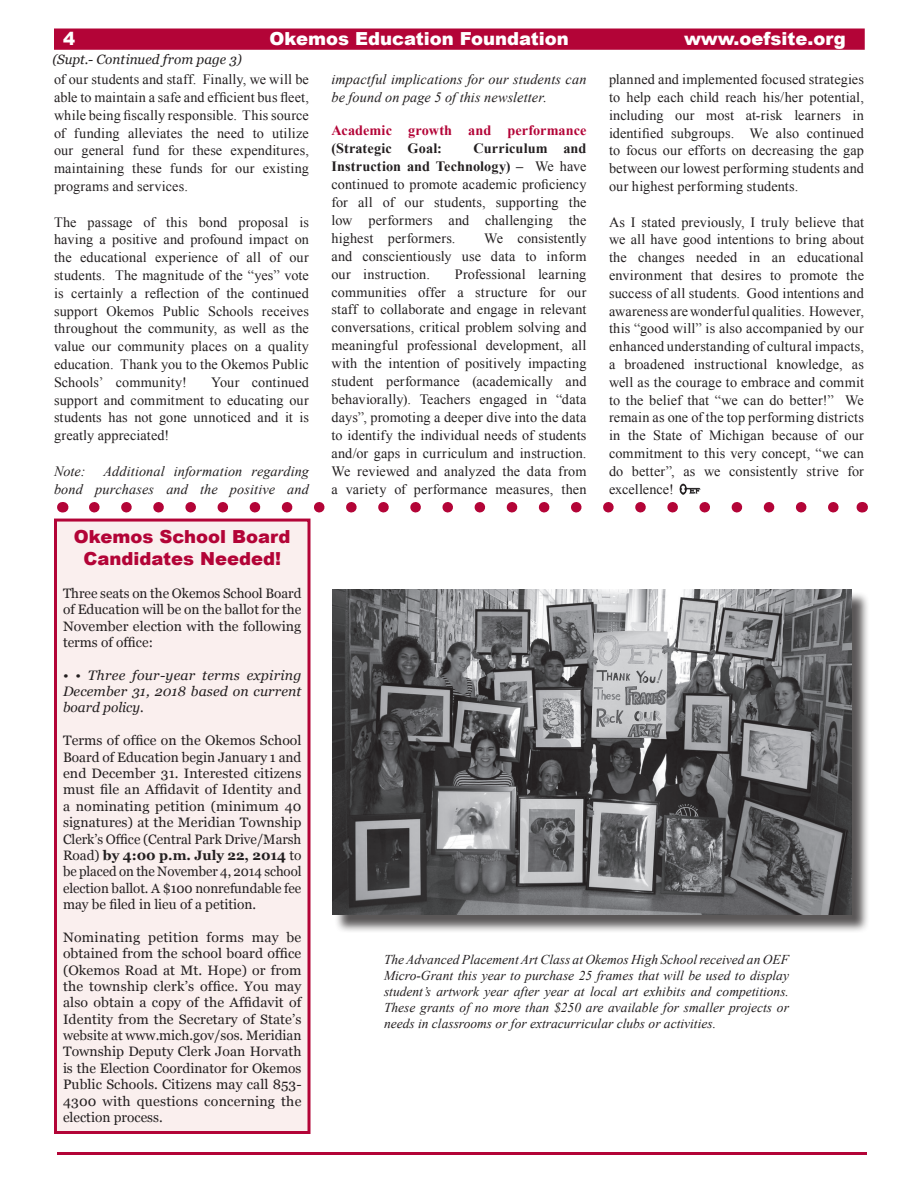
<style>
.page{position:relative;width:918px;height:1188px;background:#fff}
.page>*{position:absolute;margin:0;border:0;box-sizing:border-box;transform-origin:0 0}
.t1{font:900 18px "Arial";color:#fff}
.t2{font:900 18px/21.6px "Arial";color:#b30437;text-align:center}
.t3{font:14.25px/17.9px "Times New Roman";letter-spacing:.01em;color:#231f20;text-align:justify}
.t4{font:italic 14.25px/17.9px "Times New Roman";letter-spacing:.005em;color:#231f20;text-align:right}
.t5{font:700 14.25px "Times New Roman";letter-spacing:.005em;color:#b30437}
.t6{font:700 14.25px "Times New Roman";letter-spacing:.01em;color:#231f20}
.t7{font:13.65px/16.4px "Georgia";color:#231f20;text-align:justify}
.t8{font:italic 13.65px/16.4px "Georgia";letter-spacing:.005em;color:#231f20;text-align:justify}
.t9{font:italic 13.5px/16.2px "Times New Roman";color:#231f20;text-align:justify}
.t10{font:italic 13.5px "Georgia";color:#231f20}
.s1{font-weight:700}
</style>
<div class="page">
<div style="left:54px;top:28px;width:811px;height:22px;background:#b30437;border:2px solid #b30437"></div>
<hr style="left:57px;top:1152px;width:810px;height:3px;background:#b30437">
<svg style="left:94px;top:502px;width:745px;height:10px"></svg>
<div style="left:56px;top:520px;width:253px;height:612px;background:#faefee"></div>
<div style="left:54px;top:519px;width:256px;height:615px;border:3px solid #b30437"></div>
<img style="left:679px;top:483px;width:21px;height:11px">
<div style="left:334px;top:591px;width:536px;height:342px;background:#231f20;opacity:.75"></div>
<img style="left:332px;top:589px;width:519px;height:325px">
<p class="t1" style="left:63px;top:26px;width:14px">4</p>
<p class="t1" style="left:270px;top:25px;width:301px">Okemos Education Foundation</p>
<p class="t1" style="left:684px;top:26px;width:163px">www.oefsite.org</p>
<p class="t10" style="left:52px;top:51px;width:191px">(Supt.- Continued from page 3)</p>
<p class="t3" style="left:54px;top:70px;width:256px">of our students and staff. Finally, we will be able to maintain a safe and efficient bus fleet, while being fiscally responsible. This source of funding alleviates the need to utilize our general fund for these expenditures, maintaining these funds for our existing programs and services.</p>
<p class="t3" style="left:54px;top:213px;width:256px">The passage of this bond proposal is having a positive and profound impact on the educational experience of all of our students. The magnitude of the “yes” vote is certainly a reflection of the continued support Okemos Public Schools receives throughout the community, as well as the value our community places on a quality education. Thank you to the Okemos Public Schools’ community!</p>
<p class="t3" style="left:54px;top:373px;width:257px;text-indent:157px">Your continued support and commitment to educating our students has not gone unnoticed and it is greatly appreciated!</p>
<p class="t4" style="left:54px;top:462px;width:33px">Note:</p>
<p class="t4" style="left:54px;top:462px;width:257px">Additional information regarding<br>bond purchases and the positive and</p>
<p class="t2" style="left:74px;top:526px;width:218px">Okemos School Board<br>Candidates Needed!</p>
<p class="t7" style="left:63px;top:585px;width:240px">Three seats on the Okemos School Board of Education will be on the ballot for the November election with the following terms of office:</p>
<p class="t8" style="left:63px;top:667px;width:240px">• • Three four-year terms expiring December 31, 2018 based on current board policy.</p>
<p class="t7" style="left:63px;top:733px;width:240px">Terms of office on the Okemos School Board of Education begin January 1 and end December 31. Interested citizens must file an Affidavit of Identity and a nominating petition (minimum 40 signatures) at the Meridian Township Clerk’s Office (Central Park Drive/Marsh Road) <span class="s1">by 4:00 p.m. July 22, 2014</span> to be placed on the November 4, 2014 school election ballot. A $100 nonrefundable fee may be filed in lieu of a petition.</p>
<p class="t7" style="left:63px;top:929px;width:240px">Nominating petition forms may be obtained from the school board office (Okemos Road at Mt. Hope) or from the township clerk’s office. You may also obtain a copy of the Affidavit of Identity from the Secretary of State’s website at www.mich.gov/sos. Meridian Township Deputy Clerk Joan Horvath is the Election Coordinator for Okemos Public Schools. Citizens may call 853- 4300 with questions concerning the election process.</p>
<p class="t4" style="left:332px;top:70px;width:257px;text-align:left">impactful implications for our students can be found on page 5 of this newsletter.</p>
<p class="t5" style="left:332px;top:121px;width:256px">Academic growth and performance</p>
<p class="t6" style="left:332px;top:138px;width:112px">(Strategic Goal:</p>
<p class="t3" style="left:332px;top:139px;width:256px;text-indent:142px"><span class="s1">Curriculum and Instruction and Technology) –</span> We have continued to promote academic proficiency for all of our students, supporting the low performers and challenging the highest performers.</p>
<p class="t3" style="left:332px;top:229px;width:256px;text-indent:153px">We consistently and conscientiously use data to inform our instruction.</p>
<p class="t3" style="left:332px;top:265px;width:256px;text-indent:123px">Professional learning communities offer a structure for our staff to collaborate and engage in relevant conversations, critical problem solving and meaningful professional development, all with the intention of positively impacting student performance (academically and behaviorally). Teachers engaged in “data days”, promoting a deeper dive into the data to identify the individual needs of students and/or gaps in curriculum and instruction.<br>We reviewed and analyzed the data from a variety of performance measures, then</p>
<p class="t3" style="left:609px;top:70px;width:256px">planned and implemented focused strategies to help each child reach his/her potential, including our most at-risk learners in identified subgroups. We also continued to focus our efforts on decreasing the gap between our lowest performing students and our highest performing students.</p>
<p class="t3" style="left:609px;top:213px;width:257px">As I stated previously, I truly believe that we all have good intentions to bring about the changes needed in an educational environment that desires to promote the success of all students. Good intentions and awareness are wonderful qualities. However, this “good will” is also accompanied by our enhanced understanding of cultural impacts, a broadened instructional knowledge, as well as the courage to embrace and commit to the belief that “we can do better!” We remain as one of the top performing districts in the State of Michigan because of our commitment to this very concept, “we can do better”, as we consistently strive for excellence!</p>
<p class="t9" style="left:384px;top:951px;width:407px">The Advanced Placement Art Class at Okemos High School received an OEF Micro-Grant this year to purchase 25 frames that will be used to display student’s artwork year after year at local art exhibits and competitions.<br>These grants of no more than $250 are available for smaller projects or needs in classrooms or for extracurricular clubs or activities.</p>
</div>
